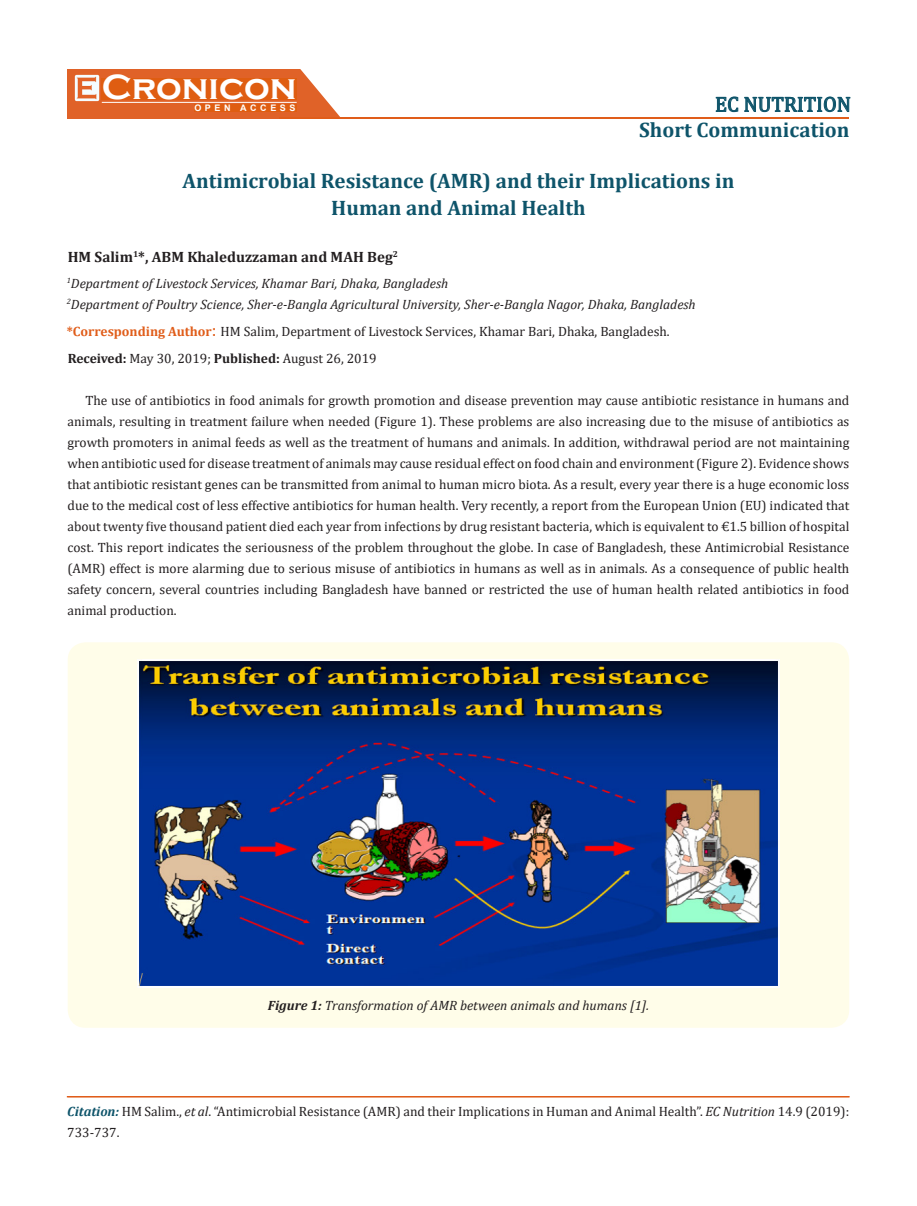
<style>
.page{position:relative;width:917px;height:1206px;background:#fff}
.page>*{position:absolute;margin:0;border:0;box-sizing:border-box;transform-origin:0 0}
.t1{font:700 36px "Copperplate Gothic";color:#fff}
.t2{font:700 21px/27px "Cambria";color:#0e546a;text-align:center}
.t3{font:21px "Cambria";color:#0e546a}
.t4{font:700 15px "Cambria";color:#231f20}
.t5{font:13.5px/21px "Cambria";color:#231f20}
.t6{font:italic 13.5px "Cambria";color:#231f20}
.t7{font:700 9px "Arial";letter-spacing:.4em;color:#fff}
.s1{font-weight:700;color:#e05d1a}
.s2{font-size:18px;color:#e05d1a}
.s3{font-weight:700}
.s4{font-weight:700;font-style:italic;color:#0e546a}
.s5{font-style:italic}
</style>
<div class="page">
<div style="left:67px;top:70px;width:290px;height:49px;background:#e06228"></div>
<svg style="left:300px;top:69px;width:90px;height:49px"></svg>
<img style="left:75px;top:75px;width:24px;height:26px">
<div style="left:102px;top:79px;width:195px;height:21px;background:#df5d11"></div>
<div style="left:194px;top:105px;width:103px;height:7px;background:#df5d11"></div>
<svg style="left:715px;top:97px;width:23px;height:15px"></svg>
<svg style="left:744px;top:97px;width:106px;height:15px"></svg>
<hr style="left:102px;top:102px;width:194px;height:1px;background:#fff">
<hr style="left:279px;top:118px;width:569px;height:1px;background:#e05d1a">
<hr style="left:67px;top:1097px;width:782px;height:1px;background:#e05d1a">
<div style="left:67px;top:1096px;width:782px;height:1px;border:1px solid #e05d1a"></div>
<div style="left:68px;top:642px;width:781px;height:386px;background:#fffde9;border-radius:18px"></div>
<img style="left:138px;top:660px;width:641px;height:328px">
<p class="t1" style="left:102px;top:68px;width:196px">Cronicon</p>
<p class="t7" style="left:194px;top:102px;width:103px">OPEN ACCESS</p>
<p class="t3" style="left:715px;top:92px;width:137px">EC NUTRITION</p>
<p class="t2" style="left:639px;top:116px;width:212px">Short Communication</p>
<p class="t2" style="left:182px;top:166px;width:553px">Antimicrobial Resistance (AMR) and their Implications in<br>Human and Animal Health</p>
<p class="t4" style="left:68px;top:247px;width:332px">HM Salim<sup>1</sup>*, ABM Khaleduzzaman and MAH Beg<sup>2</sup></p>
<p class="t6" style="left:67px;top:274px;width:383px"><sup>1</sup>Department of Livestock Services, Khamar Bari, Dhaka, Bangladesh</p>
<p class="t6" style="left:67px;top:295px;width:630px"><sup>2</sup>Department of Poultry Science, Sher-e-Bangla Agricultural University, Sher-e-Bangla Nagor, Dhaka, Bangladesh</p>
<p class="t5" style="left:67px;top:321px;width:604px"><span class="s1">*Corresponding Author</span><span class="s2">:</span> HM Salim, Department of Livestock Services, Khamar Bari, Dhaka, Bangladesh.</p>
<p class="t5" style="left:68px;top:347px;width:310px"><span class="s3">Received:</span> May 30, 2019; <span class="s3">Published:</span> August 26, 2019</p>
<p class="t5" style="left:67px;top:390px;width:783px;text-align:justify;text-indent:18px">The use of antibiotics in food animals for growth promotion and disease prevention may cause antibiotic resistance in humans and animals, resulting in treatment failure when needed (Figure 1). These problems are also increasing due to the misuse of antibiotics as growth promoters in animal feeds as well as the treatment of humans and animals. In addition, withdrawal period are not maintaining when antibiotic used for disease treatment of animals may cause residual effect on food chain and environment (Figure 2). Evidence shows that antibiotic resistant genes can be transmitted from animal to human micro biota. As a result, every year there is a huge economic loss due to the medical cost of less effective antibiotics for human health. Very recently, a report from the European Union (EU) indicated that about twenty five thousand patient died each year from infections by drug resistant bacteria, which is equivalent to €1.5 billion of hospital cost. This report indicates the seriousness of the problem throughout the globe. In case of Bangladesh, these Antimicrobial Resistance (AMR) effect is more alarming due to serious misuse of antibiotics in humans as well as in animals. As a consequence of public health safety concern, several countries including Bangladesh have banned or restricted the use of human health related antibiotics in food animal production.</p>
<p class="t6" style="left:268px;top:995px;width:383px"><span class="s3">Figure 1:</span> Transformation of AMR between animals and humans [1].</p>
<p class="t5" style="left:67px;top:1101px;width:783px"><span class="s4">Citation:</span> HM Salim., <span class="s5">et al</span>. “Antimicrobial Resistance (AMR) and their Implications in Human and Animal Health”. <span class="s5">EC Nutrition</span> 14.9 (2019):<br>733-737.</p>
</div>
